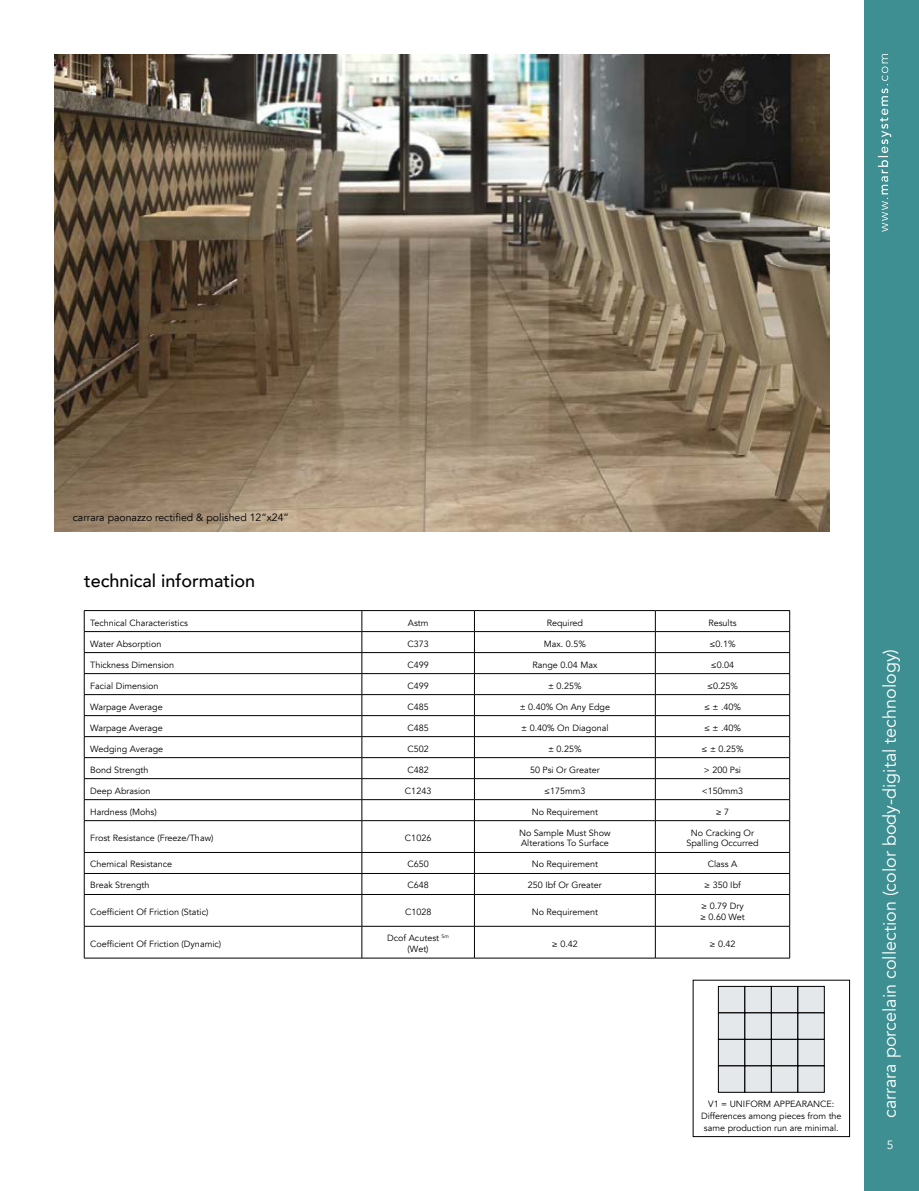
<style>
.page{position:relative;width:919px;height:1191px;background:#fff}
.page>*{position:absolute;margin:0;border:0;box-sizing:border-box;transform-origin:0 0}
.t1{font:18px "Avenir";color:#fff}
.t2{font:500 18px "Avenir";color:#000}
.t3{font:12px "Avenir";color:#fff}
.t4{font:10.5px "Avenir";color:#000}
.t5{font:9px/10.8px "Avenir";color:#000;text-align:center}
</style>
<div class="page">
<img style="left:54px;top:54px;width:775px;height:477px">
<div style="left:864px;top:0;width:54px;height:1191px;background:#3d8f92"></div>
<svg style="left:877px;top:54px;width:14px;height:178px"></svg>
<hr style="left:361px;top:821px;width:1px;height:31px;background:#000">
<svg style="left:361px;top:853px;width:1px;height:41px"></svg>
<hr style="left:361px;top:894px;width:1px;height:32px;background:#000">
<hr style="left:361px;top:926px;width:1px;height:32px;background:#000">
<hr style="left:474px;top:821px;width:1px;height:31px;background:#000">
<svg style="left:474px;top:853px;width:1px;height:41px"></svg>
<hr style="left:474px;top:894px;width:1px;height:32px;background:#000">
<hr style="left:474px;top:926px;width:1px;height:32px;background:#000">
<hr style="left:655px;top:821px;width:1px;height:31px;background:#000">
<svg style="left:655px;top:853px;width:1px;height:41px"></svg>
<hr style="left:655px;top:894px;width:1px;height:32px;background:#000">
<hr style="left:655px;top:926px;width:1px;height:32px;background:#000">
<svg style="left:84px;top:610px;width:706px;height:210px"></svg>
<hr style="left:84px;top:820px;width:278px;height:1px;background:#000">
<hr style="left:84px;top:821px;width:1px;height:31px;background:#000">
<hr style="left:362px;top:820px;width:112px;height:1px;background:#000">
<hr style="left:474px;top:820px;width:181px;height:1px;background:#000">
<hr style="left:655px;top:820px;width:134px;height:1px;background:#000">
<hr style="left:789px;top:821px;width:1px;height:31px;background:#000">
<hr style="left:84px;top:852px;width:278px;height:1px;background:#000">
<hr style="left:362px;top:852px;width:112px;height:1px;background:#000">
<hr style="left:474px;top:852px;width:181px;height:1px;background:#000">
<hr style="left:655px;top:852px;width:134px;height:1px;background:#000">
<hr style="left:84px;top:873px;width:278px;height:1px;background:#000">
<svg style="left:84px;top:852px;width:1px;height:42px"></svg>
<hr style="left:362px;top:873px;width:112px;height:1px;background:#000">
<hr style="left:474px;top:873px;width:181px;height:1px;background:#000">
<hr style="left:655px;top:873px;width:134px;height:1px;background:#000">
<svg style="left:789px;top:852px;width:1px;height:42px"></svg>
<hr style="left:84px;top:894px;width:278px;height:1px;background:#000">
<hr style="left:84px;top:894px;width:1px;height:32px;background:#000">
<hr style="left:362px;top:894px;width:112px;height:1px;background:#000">
<hr style="left:474px;top:894px;width:181px;height:1px;background:#000">
<hr style="left:655px;top:894px;width:134px;height:1px;background:#000">
<hr style="left:789px;top:894px;width:1px;height:32px;background:#000">
<hr style="left:84px;top:926px;width:278px;height:1px;background:#000">
<hr style="left:84px;top:926px;width:1px;height:32px;background:#000">
<hr style="left:362px;top:926px;width:112px;height:1px;background:#000">
<hr style="left:474px;top:926px;width:181px;height:1px;background:#000">
<hr style="left:655px;top:926px;width:134px;height:1px;background:#000">
<hr style="left:789px;top:926px;width:1px;height:32px;background:#000">
<hr style="left:84px;top:957px;width:278px;height:1px;background:#000">
<hr style="left:362px;top:957px;width:112px;height:1px;background:#000">
<hr style="left:474px;top:957px;width:181px;height:1px;background:#000">
<hr style="left:655px;top:957px;width:134px;height:1px;background:#000">
<div style="left:718px;top:986px;width:26px;height:26px;background:#e5e8ea"></div>
<div style="left:718px;top:986px;width:27px;height:27px;border:1px solid #000"></div>
<div style="left:744px;top:986px;width:27px;height:26px;background:#e5e8ea"></div>
<div style="left:744px;top:986px;width:27px;height:27px;border:1px solid #000"></div>
<div style="left:771px;top:986px;width:26px;height:26px;background:#e5e8ea"></div>
<div style="left:771px;top:986px;width:27px;height:27px;border:1px solid #000"></div>
<div style="left:797px;top:986px;width:27px;height:26px;background:#e5e8ea"></div>
<div style="left:797px;top:986px;width:27px;height:27px;border:1px solid #000"></div>
<div style="left:718px;top:1013px;width:26px;height:26px;background:#e5e8ea"></div>
<div style="left:718px;top:1012px;width:27px;height:27px;border:1px solid #000"></div>
<div style="left:744px;top:1013px;width:27px;height:26px;background:#e5e8ea"></div>
<div style="left:744px;top:1012px;width:27px;height:27px;border:1px solid #000"></div>
<div style="left:771px;top:1013px;width:26px;height:26px;background:#e5e8ea"></div>
<div style="left:771px;top:1012px;width:27px;height:27px;border:1px solid #000"></div>
<div style="left:797px;top:1013px;width:27px;height:26px;background:#e5e8ea"></div>
<div style="left:797px;top:1012px;width:27px;height:27px;border:1px solid #000"></div>
<div style="left:718px;top:1039px;width:26px;height:26px;background:#e5e8ea"></div>
<div style="left:718px;top:1039px;width:27px;height:27px;border:1px solid #000"></div>
<div style="left:744px;top:1039px;width:27px;height:26px;background:#e5e8ea"></div>
<div style="left:744px;top:1039px;width:27px;height:27px;border:1px solid #000"></div>
<div style="left:771px;top:1039px;width:26px;height:26px;background:#e5e8ea"></div>
<div style="left:771px;top:1039px;width:27px;height:27px;border:1px solid #000"></div>
<div style="left:797px;top:1039px;width:27px;height:26px;background:#e5e8ea"></div>
<div style="left:797px;top:1039px;width:27px;height:27px;border:1px solid #000"></div>
<div style="left:718px;top:1066px;width:26px;height:26px;background:#e5e8ea"></div>
<div style="left:718px;top:1065px;width:27px;height:27px;border:1px solid #000"></div>
<div style="left:744px;top:1066px;width:27px;height:26px;background:#e5e8ea"></div>
<div style="left:744px;top:1065px;width:27px;height:27px;border:1px solid #000"></div>
<div style="left:771px;top:1066px;width:26px;height:26px;background:#e5e8ea"></div>
<div style="left:771px;top:1065px;width:27px;height:27px;border:1px solid #000"></div>
<div style="left:797px;top:1066px;width:27px;height:26px;background:#e5e8ea"></div>
<div style="left:797px;top:1065px;width:27px;height:27px;border:1px solid #000"></div>
<p class="t4" style="left:73px;top:511px;width:218px">carrara paonazzo rectified &amp; polished 12”x24”</p>
<h1 class="t2" style="left:84px;top:565px;width:173px">technical information</h1>
<p class="t5" style="left:90px;top:617px;width:99px">Technical Characteristics</p>
<p class="t5" style="left:408px;top:617px;width:22px">Astm</p>
<p class="t5" style="left:546px;top:617px;width:38px">Required</p>
<p class="t5" style="left:708px;top:617px;width:30px">Results</p>
<p class="t5" style="left:90px;top:638px;width:73px">Water Absorption</p>
<p class="t5" style="left:407px;top:638px;width:23px">C373</p>
<p class="t5" style="left:544px;top:638px;width:44px">Max. 0.5%</p>
<p class="t5" style="left:709px;top:638px;width:28px">≤0.1%</p>
<p class="t5" style="left:90px;top:659px;width:86px">Thickness Dimension</p>
<p class="t5" style="left:407px;top:659px;width:23px">C499</p>
<p class="t5" style="left:532px;top:659px;width:67px">Range 0.04 Max</p>
<p class="t5" style="left:710px;top:659px;width:25px">≤0.04</p>
<p class="t5" style="left:90px;top:680px;width:70px">Facial Dimension</p>
<p class="t5" style="left:407px;top:680px;width:23px">C499</p>
<p class="t5" style="left:548px;top:680px;width:35px">± 0.25%</p>
<p class="t5" style="left:707px;top:680px;width:33px">≤0.25%</p>
<p class="t5" style="left:90px;top:701px;width:74px">Warpage Average</p>
<p class="t5" style="left:407px;top:701px;width:23px">C485</p>
<p class="t5" style="left:519px;top:701px;width:92px">± 0.40% On Any Edge</p>
<p class="t5" style="left:704px;top:701px;width:38px">≤ ± .40%</p>
<p class="t5" style="left:90px;top:722px;width:74px">Warpage Average</p>
<p class="t5" style="left:407px;top:722px;width:23px">C485</p>
<p class="t5" style="left:521px;top:722px;width:89px">± 0.40% On Diagonal</p>
<p class="t5" style="left:704px;top:722px;width:38px">≤ ± .40%</p>
<p class="t5" style="left:90px;top:743px;width:75px">Wedging Average</p>
<p class="t5" style="left:407px;top:743px;width:23px">C502</p>
<p class="t5" style="left:548px;top:743px;width:35px">± 0.25%</p>
<p class="t5" style="left:701px;top:743px;width:44px">≤ ± 0.25%</p>
<p class="t5" style="left:90px;top:764px;width:60px">Bond Strength</p>
<p class="t5" style="left:407px;top:764px;width:23px">C482</p>
<p class="t5" style="left:530px;top:764px;width:71px">50 Psi Or Greater</p>
<p class="t5" style="left:704px;top:764px;width:39px">&gt; 200 Psi</p>
<p class="t5" style="left:90px;top:785px;width:62px">Deep Abrasion</p>
<p class="t5" style="left:405px;top:785px;width:28px">C1243</p>
<p class="t5" style="left:544px;top:785px;width:43px">≤175mm3</p>
<p class="t5" style="left:701px;top:785px;width:43px">&lt;150mm3</p>
<p class="t5" style="left:90px;top:806px;width:68px">Hardness (Mohs)</p>
<p class="t5" style="left:531px;top:806px;width:68px">No Requirement</p>
<p class="t5" style="left:715px;top:806px;width:15px">≥ 7</p>
<p class="t5" style="left:90px;top:832px;width:125px">Frost Resistance (Freeze/Thaw)</p>
<p class="t5" style="left:405px;top:832px;width:28px">C1026</p>
<p class="t5" style="left:519px;top:827px;width:93px;text-align:left">No Sample Must Show<br>Alterations To Surface</p>
<p class="t5" style="left:686px;top:827px;width:74px">No Cracking Or<br>Spalling Occurred</p>
<p class="t5" style="left:90px;top:859px;width:84px">Chemical Resistance</p>
<p class="t5" style="left:407px;top:859px;width:23px">C650</p>
<p class="t5" style="left:531px;top:859px;width:68px">No Requirement</p>
<p class="t5" style="left:707px;top:859px;width:31px">Class A</p>
<p class="t5" style="left:90px;top:880px;width:61px">Break Strength</p>
<p class="t5" style="left:407px;top:880px;width:23px">C648</p>
<p class="t5" style="left:528px;top:880px;width:76px">250 Ibf Or Greater</p>
<p class="t5" style="left:704px;top:880px;width:38px">≥ 350 Ibf</p>
<p class="t5" style="left:90px;top:906px;width:120px">Coefficient Of Friction (Static)</p>
<p class="t5" style="left:405px;top:906px;width:28px">C1028</p>
<p class="t5" style="left:531px;top:906px;width:68px">No Requirement</p>
<p class="t5" style="left:700px;top:901px;width:46px;text-align:left">≥ 0.79 Dry ≥ 0.60 Wet</p>
<p class="t5" style="left:90px;top:938px;width:132px">Coefficient Of Friction (Dynamic)</p>
<p class="t5" style="left:387px;top:933px;width:63px">Dcof Acutest <sup>Sm </sup>(Wet)</p>
<p class="t5" style="left:552px;top:938px;width:28px">≥ 0.42</p>
<p class="t5" style="left:709px;top:938px;width:28px">≥ 0.42</p>
<p class="t5" style="left:701px;top:1097px;width:142px;line-height:12px">V1 = UNIFORM APPEARANCE:<br>Differences among pieces from the same production run are minimal.</p>
<h1 class="t1" style="left:878px;top:1117px;width:470px;rotate:-90deg">carrara porcelain collection (color body-digital technology)</h1>
<h2 class="t3" style="left:886px;top:1137px;width:8px">5</h2>
</div>
